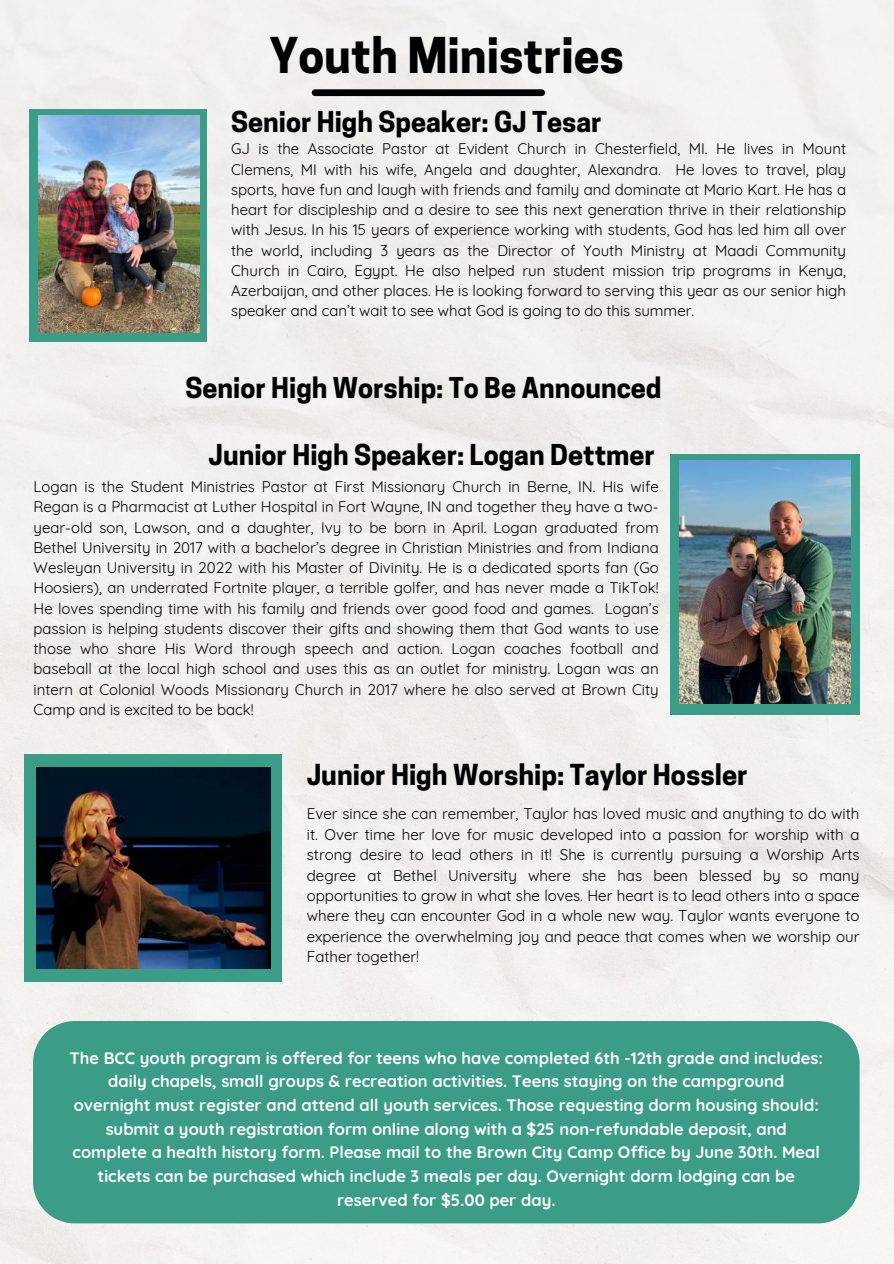
<style>
.page{position:relative;width:894px;height:1264px;background:#fff}
.page>*{position:absolute;margin:0;border:0;box-sizing:border-box;transform-origin:0 0}
.t1{font:700 46.35px "Cooper Hewitt";color:#000}
.t2{font:700 27.15px "Cooper Hewitt";color:#000}
.t3{font:700 27px "Cooper Hewitt";color:#000}
.t4{font:700 16.5px/23.7px "Quicksand";color:#fff;text-align:center}
.t5{font:15.15px/20.4px "Quicksand";color:#000;text-align:justify}
.t6{font:15px/20.2px "Quicksand";color:#000;text-align:justify}
</style>
<div class="page">
<div style="left:0;top:0;width:893px;height:1263px;background:#f2f0ee"></div>
<div style="left:315px;top:89px;width:226px;height:7px;background:#000"></div>
<div style="left:29px;top:109px;width:178px;height:232px;background:#3b9d87"></div>
<img style="left:38px;top:115px;width:161px;height:218px">
<div style="left:24px;top:754px;width:257px;height:227px;background:#3b9d87"></div>
<img style="left:36px;top:767px;width:234px;height:201px">
<div style="left:670px;top:454px;width:189px;height:260px;background:#3b9d87"></div>
<img style="left:679px;top:460px;width:171px;height:244px">
<div style="left:33px;top:1021px;width:826px;height:202px;background:#3b9d87"></div>
<h1 class="t1" style="left:269px;top:38px;width:356px">Youth Ministries</h1>
<h3 class="t3" style="left:231px;top:111px;width:372px">Senior High Speaker: GJ Tesar</h3>
<p class="t6" style="left:231px;top:138px;width:616px">GJ is the Associate Pastor at Evident Church in Chesterfield, MI. He lives in Mount Clemens, MI with his wife, Angela and daughter, Alexandra. He loves to travel, play sports, have fun and laugh with friends and family and dominate at Mario Kart. He has a heart for discipleship and a desire to see this next generation thrive in their relationship with Jesus. In his 15 years of experience working with students, God has led him all over the world, including 3 years as the Director of Youth Ministry at Maadi Community Church in Cairo, Egypt. He also helped run student mission trip programs in Kenya, Azerbaijan, and other places. He is looking forward to serving this year as our senior high speaker and can’t wait to see what God is going to do this summer.</p>
<h3 class="t3" style="left:185px;top:378px;width:477px">Senior High Worship: To Be Announced</h3>
<h3 class="t3" style="left:208px;top:445px;width:448px">Junior High Speaker: Logan Dettmer</h3>
<p class="t6" style="left:34px;top:476px;width:626px">Logan is the Student Ministries Pastor at First Missionary Church in Berne, IN. His wife Regan is a Pharmacist at Luther Hospital in Fort Wayne, IN and together they have a two&shy;year-old son, Lawson, and a daughter, Ivy to be born in April. Logan graduated from Bethel University in 2017 with a bachelor’s degree in Christian Ministries and from Indiana Wesleyan University in 2022 with his Master of Divinity. He is a dedicated sports fan (Go Hoosiers), an underrated Fortnite player, a terrible golfer, and has never made a TikTok!<br>He loves spending time with his family and friends over good food and games. Logan’s passion is helping students discover their gifts and showing them that God wants to use those who share His Word through speech and action. Logan coaches football and baseball at the local high school and uses this as an outlet for ministry. Logan was an intern at Colonial Woods Missionary Church in 2017 where he also served at Brown City Camp and is excited to be back!</p>
<h2 class="t2" style="left:306px;top:764px;width:442px">Junior High Worship: Taylor Hossler</h2>
<p class="t5" style="left:307px;top:803px;width:554px">Ever since she can remember, Taylor has loved music and anything to do with it. Over time her love for music developed into a passion for worship with a strong desire to lead others in it! She is currently pursuing a Worship Arts degree at Bethel University where she has been blessed by so many opportunities to grow in what she loves. Her heart is to lead others into a space where they can encounter God in a whole new way. Taylor wants everyone to experience the overwhelming joy and peace that comes when we worship our Father together!</p>
<p class="t4" style="left:70px;top:1045px;width:754px">The BCC youth program is offered for teens who have completed 6th -12th grade and includes: daily chapels, small groups &amp; recreation activities. Teens staying on the campground overnight must register and attend all youth services. Those requesting dorm housing should: submit a youth registration form online along with a $25 non-refundable deposit, and complete a health history form. Please mail to the Brown City Camp Office by June 30th. Meal tickets can be purchased which include 3 meals per day. Overnight dorm lodging can be reserved for $5.00 per day.</p>
</div>
